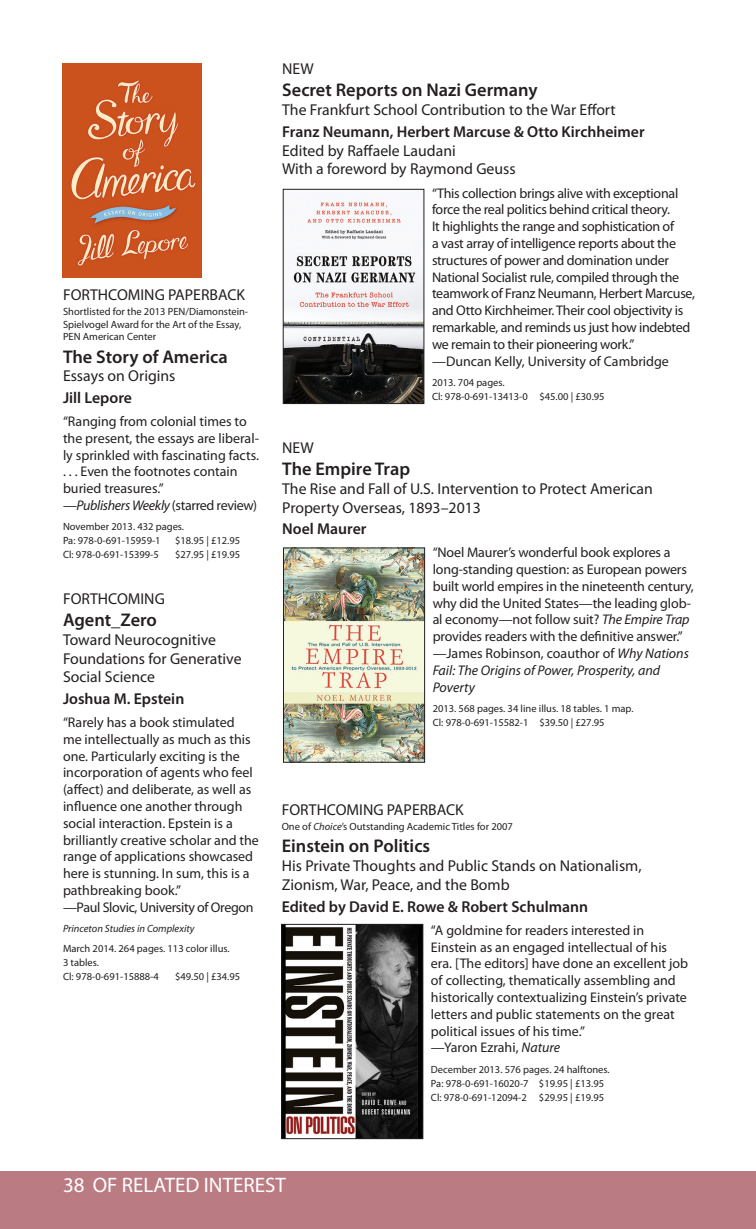
<style>
.page{position:relative;width:756px;height:1229px;background:#fff}
.page>*{position:absolute;margin:0;border:0;box-sizing:border-box;transform-origin:0 0}
.ctg-L{font:21px "Myriad Pro";color:#fff}
.Titl{font:600 18.38px "Myriad Pro";color:#231f20}
.subt{font:15.75px/18.9px "Myriad Pro";color:#231f20}
.auth{font:600 15.75px "Myriad Pro";color:#231f20}
.heading{font:15.75px "Myriad Pro";color:#231f20}
.suba{font:15.75px "Myriad Pro";color:#231f20}
.body_text{font:14px/16.8px "Myriad Pro";letter-spacing:-.005em;color:#231f20}
.month{font:10.5px/14px "Myriad Pro";color:#231f20}
.prize{font:10.5px/12.6px "Myriad Pro";color:#231f20}
.body_text-2{font:italic 10.5px "Myriad Pro";color:#231f20}
.s1{font-style:italic}
</style>
<div class="page">
<div style="left:0;top:1171px;width:756px;height:57px;background:#ba7b82"></div>
<img style="left:63px;top:63px;width:139px;height:214px">
<img style="left:285px;top:200px;width:137px;height:202px">
<div style="left:283px;top:189px;width:141px;height:215px;border:1px solid #231f20"></div>
<img style="left:285px;top:550px;width:138px;height:210px">
<div style="left:283px;top:548px;width:142px;height:214px;border:1px solid #231f20"></div>
<img style="left:284px;top:926px;width:137px;height:210px">
<div style="left:282px;top:924px;width:141px;height:214px;border:1px solid #231f20"></div>
<p class="heading" style="left:63px;top:285px;width:184px">FORTHCOMING PAPERBACK</p>
<p class="prize" style="left:63px;top:305px;width:187px">Shortlisted for the 2013 PEN/Diamonstein-<br>Spielvogel Award for the Art of the Essay,<br>PEN American Center</p>
<p class="Titl" style="left:63px;top:345px;width:166px">The Story of America</p>
<p class="subt" style="left:63px;top:366px;width:114px">Essays on Origins</p>
<p class="auth" style="left:63px;top:387px;width:70px">Jill Lepore</p>
<p class="body_text" style="left:63px;top:412px;width:198px">“Ranging from colonial times to the present, the essays are liberal&shy;ly sprinkled with fascinating facts. . . . Even the footnotes contain buried treasures.”<br>—<span class="s1">Publishers Weekly</span> (starred review)</p>
<p class="month" style="left:63px;top:519px;width:123px">November 2013. 432 pages.<br>Pa: 978-0-691-15959-1</p>
<p class="month" style="left:175px;top:533px;width:67px">$18.95 | £12.95</p>
<p class="month" style="left:63px;top:547px;width:97px">Cl: 978-0-691-15399-5</p>
<p class="month" style="left:175px;top:547px;width:67px">$27.95 | £19.95</p>
<p class="heading" style="left:63px;top:588px;width:103px">FORTHCOMING</p>
<p class="Titl" style="left:63px;top:608px;width:95px">Agent_Zero</p>
<p class="subt" style="left:63px;top:629px;width:180px">Toward Neurocognitive<br>Foundations for Generative<br>Social Science</p>
<p class="auth" style="left:63px;top:688px;width:123px">Joshua M. Epstein</p>
<p class="body_text" style="left:63px;top:713px;width:198px">“Rarely has a book stimulated<br>me intellectually as much as this one. Particularly exciting is the incorporation of agents who feel (affect) and deliberate, as well as influence one another through social interaction. Epstein is a brilliantly creative scholar and the range of applications showcased here is stunning. In sum, this is a pathbreaking book.”<br>—Paul Slovic, University of Oregon</p>
<p class="body_text-2" style="left:63px;top:922px;width:133px">Princeton Studies in Complexity</p>
<p class="month" style="left:63px;top:941px;width:168px">March 2014. 264 pages. 113 color illus.<br>3 tables.<br>Cl: 978-0-691-15888-4</p>
<p class="month" style="left:175px;top:969px;width:67px">$49.50 | £34.95</p>
<p class="heading" style="left:282px;top:59px;width:33px">NEW</p>
<p class="Titl" style="left:282px;top:78px;width:257px">Secret Reports on Nazi Germany</p>
<p class="subt" style="left:282px;top:100px;width:335px">The Frankfurt School Contribution to the War Effort</p>
<p class="auth" style="left:282px;top:121px;width:364px">Franz Neumann, Herbert Marcuse &amp; Otto Kirchheimer</p>
<p class="suba" style="left:282px;top:140px;width:175px">Edited by Raffaele Laudani</p>
<p class="suba" style="left:282px;top:159px;width:235px">With a foreword by Raymond Geuss</p>
<p class="body_text" style="left:432px;top:184px;width:265px">“This collection brings alive with exceptional force the real politics behind critical theory.<br>It highlights the range and sophistication of<br>a vast array of intelligence reports about the structures of power and domination under National Socialist rule, compiled through the teamwork of Franz Neumann, Herbert Marcuse, and Otto Kirchheimer. Their cool objectivity is remarkable, and reminds us just how indebted we remain to their pioneering work.” —Duncan Kelly, University of Cambridge</p>
<p class="month" style="left:432px;top:375px;width:174px">2013. 704 pages.<br>Cl: 978-0-691-13413-0 $45.00 | £30.95</p>
<p class="heading" style="left:282px;top:438px;width:33px">NEW</p>
<p class="Titl" style="left:282px;top:457px;width:129px">The Empire Trap</p>
<p class="subt" style="left:282px;top:479px;width:372px">The Rise and Fall of U.S. Intervention to Protect American<br>Property Overseas, 1893–2013</p>
<p class="auth" style="left:282px;top:518px;width:86px">Noel Maurer</p>
<p class="body_text" style="left:433px;top:544px;width:263px">“Noel Maurer’s wonderful book explores a long-standing question: as European powers built world empires in the nineteenth century, why did the United States—the leading glob&shy;al economy—not follow suit? <span class="s1">The Empire Trap </span>provides readers with the definitive answer.” —James Robinson, coauthor of <span class="s1">Why Nations Fail: The Origins of Power, Prosperity, and Poverty</span></p>
<p class="month" style="left:433px;top:701px;width:202px">2013. 568 pages. 34 line illus. 18 tables. 1 map.<br>Cl: 978-0-691-15582-1 $39.50 | £27.95</p>
<p class="heading" style="left:282px;top:800px;width:184px">FORTHCOMING PAPERBACK</p>
<p class="prize" style="left:282px;top:820px;width:233px">One of <span class="s1">Choice</span>’s Outstanding Academic Titles for 2007</p>
<p class="Titl" style="left:282px;top:834px;width:150px">Einstein on Politics</p>
<p class="subt" style="left:282px;top:856px;width:361px">His Private Thoughts and Public Stands on Nationalism,<br>Zionism, War, Peace, and the Bomb</p>
<p class="auth" style="left:282px;top:896px;width:308px">Edited by David E. Rowe &amp; Robert Schulmann</p>
<p class="body_text" style="left:431px;top:921px;width:259px">“A goldmine for readers interested in Einstein as an engaged intellectual of his era. [The editors] have done an excellent job of collecting, thematically assembling and historically contextualizing Einstein’s private letters and public statements on the great political issues of his time.”<br>—Yaron Ezrahi, <span class="s1">Nature</span></p>
<p class="month" style="left:431px;top:1062px;width:180px">December 2013. 576 pages. 24 halftones.<br>Pa: 978-0-691-16020-7 $19.95 | £13.95<br>Cl: 978-0-691-12094-2 $29.95 | £19.95</p>
<p class="ctg-L" style="left:63px;top:1172px;width:224px">38 OF RELATED INTEREST</p>
</div>
